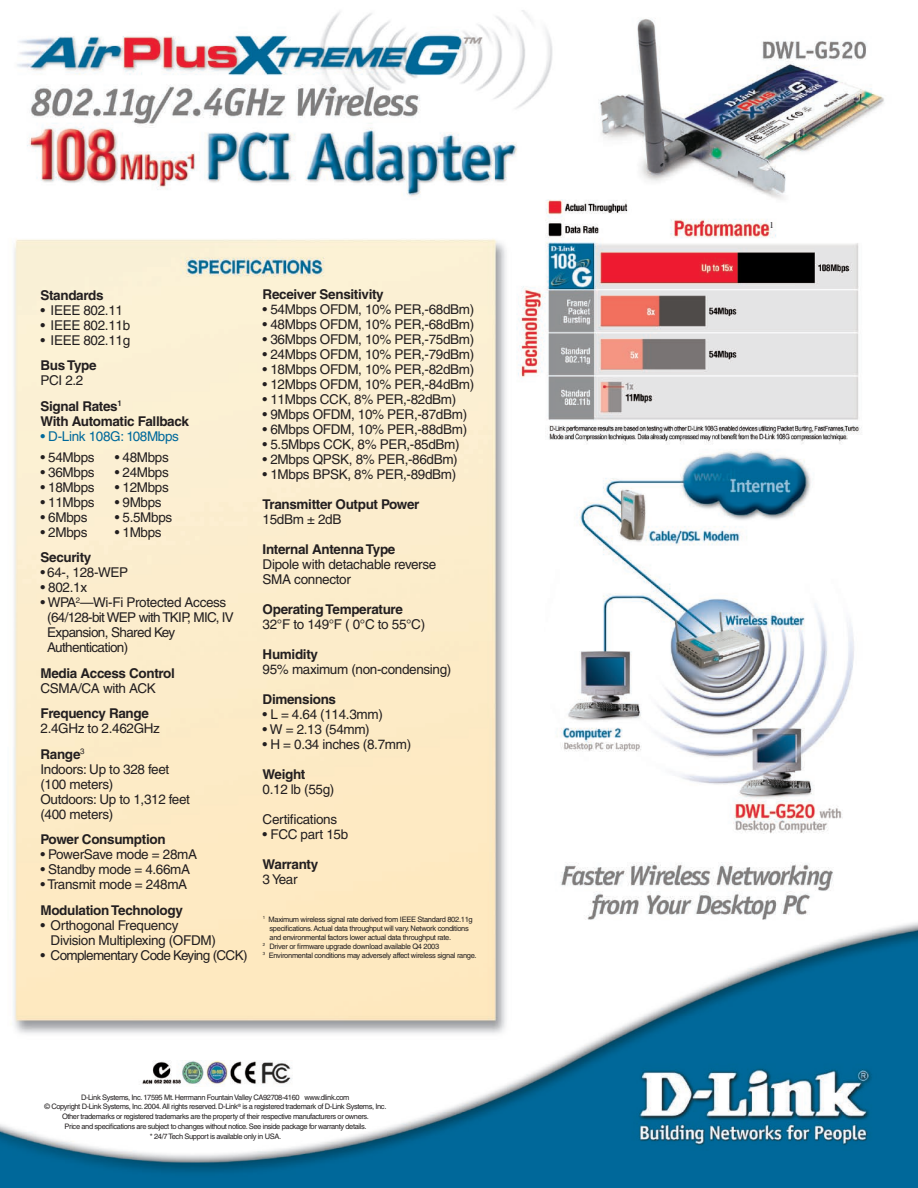
<style>
.page{position:relative;width:918px;height:1188px;background:#fff}
.page>*{position:absolute;margin:0;border:0;box-sizing:border-box;transform-origin:0 0}
.t1{font:13.5px/15px "Helvetica";letter-spacing:-.025em;color:#231f20}
.t2{font:700 13.5px/25.5px "Helvetica";letter-spacing:-.025em;color:#231f20}
.t3{font:13.5px/15px "Helvetica";letter-spacing:-.045em;color:#231f20}
.t4{font:13.5px "Helvetica";letter-spacing:-.05em;color:#231f20}
.t5{font:13.5px "Helvetica";letter-spacing:-.025em;color:#00699b}
.t6{font:9px "Times";color:#231f20}
.t7{font:7.5px/9.8px "Helvetica";letter-spacing:-.05em;color:#231f20;text-align:center}
.s1{font-weight:400}
.s2{font-weight:700}
</style>
<div class="page">
<img style="left:0;top:10px;width:918px;height:1178px">
<img style="left:138px;top:1061px;width:155px;height:26px">
<p class="t2" style="left:40px;top:282px;width:65px">Standards</p>
<p class="t1" style="left:40px;top:302px;width:84px">• IEEE 802.11</p>
<p class="t1" style="left:40px;top:317px;width:91px">• IEEE 802.11b</p>
<p class="t1" style="left:40px;top:332px;width:91px">• IEEE 802.11g</p>
<p class="t2" style="left:40px;top:352px;width:58px">Bus Type</p>
<p class="t2" style="left:40px;top:367px;width:83px"><span class="s1">PCI 2.2<br></span>Signal Rates<sup>1</sup></p>
<p class="t2" style="left:40px;top:408px;width:150px">With Automatic Fallback</p>
<p class="t5" style="left:40px;top:428px;width:140px">• D-Link 108G: 108Mbps</p>
<p class="t1" style="left:40px;top:449px;width:56px">• 54Mbps</p>
<p class="t1" style="left:115px;top:449px;width:56px">• 48Mbps</p>
<p class="t1" style="left:40px;top:464px;width:56px">• 36Mbps</p>
<p class="t1" style="left:115px;top:464px;width:56px">• 24Mbps</p>
<p class="t1" style="left:40px;top:479px;width:56px">• 18Mbps</p>
<p class="t1" style="left:115px;top:479px;width:56px">• 12Mbps</p>
<p class="t1" style="left:40px;top:494px;width:56px">• 11Mbps</p>
<p class="t1" style="left:115px;top:494px;width:48px">• 9Mbps</p>
<p class="t1" style="left:40px;top:509px;width:48px">• 6Mbps</p>
<p class="t1" style="left:115px;top:509px;width:59px">• 5.5Mbps</p>
<p class="t1" style="left:40px;top:524px;width:48px">• 2Mbps</p>
<p class="t1" style="left:115px;top:524px;width:48px">• 1Mbps</p>
<p class="t2" style="left:40px;top:544px;width:52px">Security</p>
<p class="t1" style="left:40px;top:565px;width:89px">• 64-, 128-WEP</p>
<p class="t1" style="left:40px;top:580px;width:48px">• 802.1x</p>
<p class="t3" style="left:47px;top:595px;width:188px;text-indent:-7px">• WPA<sup>2</sup>—Wi-Fi Protected Access (64/128-bit WEP with TKIP, MIC, IV<br>Expansion, Shared Key<br>Authentication)</p>
<p class="t2" style="left:40px;top:660px;width:136px">Media Access Control</p>
<p class="t1" style="left:40px;top:680px;width:117px">CSMA/CA with ACK</p>
<p class="t2" style="left:40px;top:700px;width:110px">Frequency Range</p>
<p class="t1" style="left:40px;top:716px;width:121px;line-height:25.5px">2.4GHz to 2.462GHz<br><span class="s2">Range</span><sup>3</sup></p>
<p class="t1" style="left:40px;top:761px;width:151px">Indoors: Up to 328 feet (100 meters)<br>Outdoors: Up to 1,312 feet (400 meters)</p>
<p class="t2" style="left:40px;top:826px;width:127px">Power Consumption</p>
<p class="t1" style="left:40px;top:847px;width:158px">• PowerSave mode = 28mA</p>
<p class="t1" style="left:40px;top:862px;width:151px">• Standby mode = 4.66mA</p>
<p class="t1" style="left:40px;top:877px;width:148px">• Transmit mode = 248mA</p>
<p class="t2" style="left:40px;top:897px;width:144px">Modulation Technology</p>
<p class="t1" style="left:51px;top:917px;width:167px;text-indent:-10px">• Orthogonal Frequency<br>Division Multiplexing (OFDM)</p>
<p class="t4" style="left:40px;top:947px;width:209px">• Complementary Code Keying (CCK)</p>
<p class="t2" style="left:263px;top:281px;width:123px">Receiver Sensitivity</p>
<p class="t1" style="left:263px;top:302px;width:213px">• 54Mbps OFDM, 10% PER,-68dBm)</p>
<p class="t1" style="left:263px;top:317px;width:213px">• 48Mbps OFDM, 10% PER,-68dBm)</p>
<p class="t1" style="left:263px;top:332px;width:213px">• 36Mbps OFDM, 10% PER,-75dBm)</p>
<p class="t1" style="left:263px;top:347px;width:213px">• 24Mbps OFDM, 10% PER,-79dBm)</p>
<p class="t1" style="left:263px;top:362px;width:213px">• 18Mbps OFDM, 10% PER,-82dBm)</p>
<p class="t1" style="left:263px;top:377px;width:213px">• 12Mbps OFDM, 10% PER,-84dBm)</p>
<p class="t1" style="left:263px;top:392px;width:195px">• 11Mbps CCK, 8% PER,-82dBm)</p>
<p class="t1" style="left:263px;top:407px;width:206px">• 9Mbps OFDM, 10% PER,-87dBm)</p>
<p class="t1" style="left:263px;top:422px;width:206px">• 6Mbps OFDM, 10% PER,-88dBm)</p>
<p class="t1" style="left:263px;top:437px;width:199px">• 5.5Mbps CCK, 8% PER,-85dBm)</p>
<p class="t1" style="left:263px;top:452px;width:197px">• 2Mbps QPSK, 8% PER,-86dBm)</p>
<p class="t1" style="left:263px;top:467px;width:195px">• 1Mbps BPSK, 8% PER,-89dBm)</p>
<p class="t2" style="left:263px;top:491px;width:158px">Transmitter Output Power</p>
<p class="t1" style="left:263px;top:512px;width:80px">15dBm ± 2dB</p>
<p class="t2" style="left:263px;top:536px;width:134px">Internal Antenna Type</p>
<p class="t1" style="left:263px;top:557px;width:175px">Dipole with detachable reverse<br>SMA connector</p>
<p class="t2" style="left:263px;top:596px;width:142px">Operating Temperature</p>
<p class="t1" style="left:263px;top:617px;width:164px">32°F to 149°F ( 0°C to 55°C)</p>
<p class="t2" style="left:263px;top:641px;width:57px">Humidity</p>
<p class="t1" style="left:263px;top:662px;width:190px">95% maximum (non-condensing)</p>
<p class="t2" style="left:263px;top:686px;width:75px">Dimensions</p>
<p class="t1" style="left:263px;top:707px;width:122px">• L = 4.64 (114.3mm)</p>
<p class="t1" style="left:263px;top:722px;width:109px">• W = 2.13 (54mm)</p>
<p class="t1" style="left:263px;top:737px;width:150px">• H = 0.34 inches (8.7mm)</p>
<p class="t2" style="left:263px;top:761px;width:44px">Weight</p>
<p class="t1" style="left:263px;top:782px;width:73px">0.12 lb (55g)</p>
<p class="t1" style="left:263px;top:812px;width:76px">Certifications</p>
<p class="t1" style="left:263px;top:827px;width:87px">• FCC part 15b</p>
<p class="t2" style="left:263px;top:851px;width:57px">Warranty</p>
<p class="t1" style="left:263px;top:872px;width:36px">3 Year</p>
<p class="t7" style="left:263px;top:914px;width:211px"><sup>1</sup> Maximum wireless signal rate derived from IEEE Standard 802.11g</p>
<p class="t7" style="left:269px;top:923px;width:201px">specifications. Actual data throughput will vary. Network conditions</p>
<p class="t7" style="left:269px;top:932px;width:183px">and environmental factors lower actual data throughput rate.</p>
<p class="t7" style="left:263px;top:941px;width:178px"><sup>2</sup> Driver or firmware upgrade download available Q4 2003</p>
<p class="t7" style="left:263px;top:950px;width:215px"><sup>3</sup> Environmental conditions may adversely affect wireless signal range.</p>
<p class="t7" style="left:45px;top:1092px;width:343px">D-Link Systems, Inc. 17595 Mt. Herrmann Fountain Valley CA92708-4160 www.dlink.com<br>© Copyright D-Link Systems, Inc. 2004. All rights reserved. D-Link<sup>®</sup> is a registered trademark of D-Link Systems, Inc.<br>Other trademarks or registered trademarks are the property of their respective manufacturers or owners.<br>Price and specifications are subject to changes without notice. See inside package for warranty details.<br>* 24/7 Tech Support is available only in USA.</p>
<p class="t6" style="left:770px;top:220px;width:6px">1</p>
</div>
